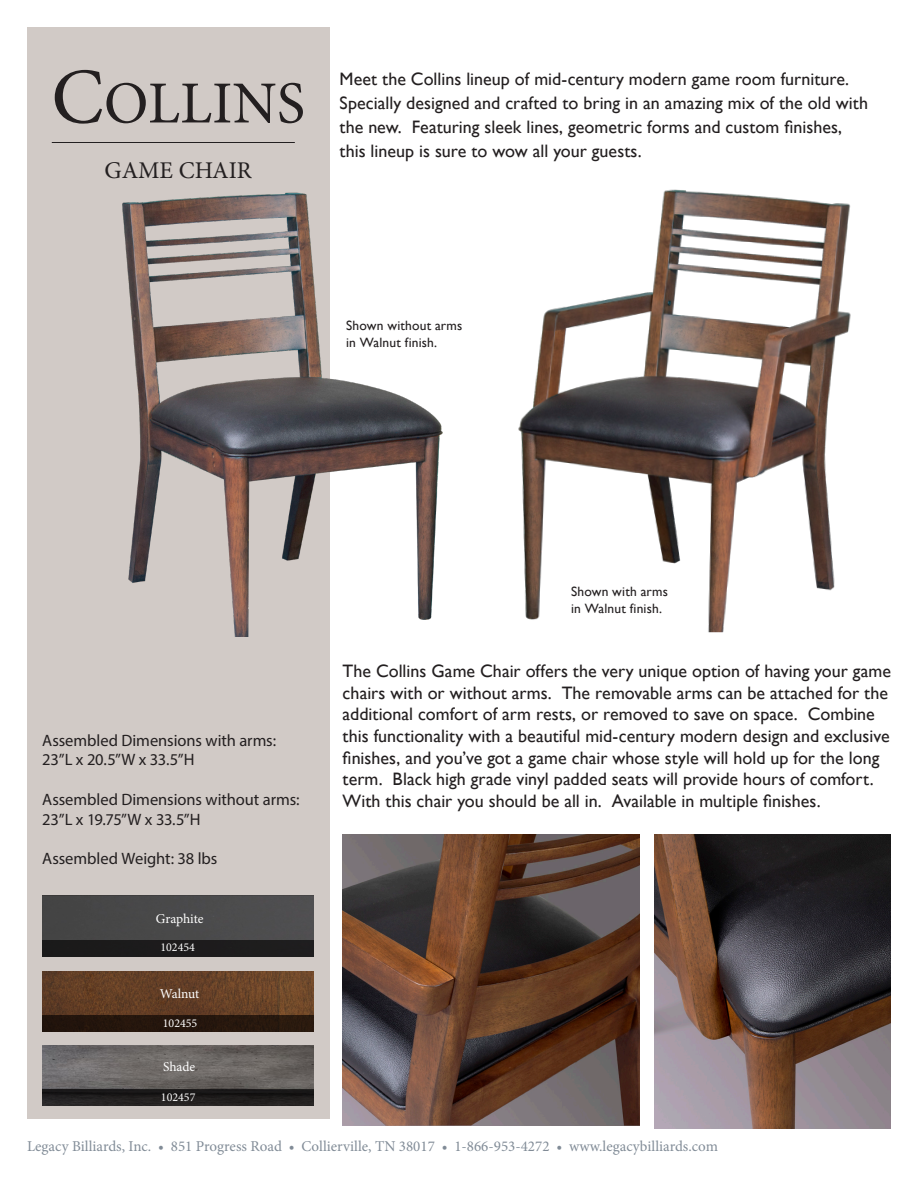
<style>
.page{position:relative;width:918px;height:1188px;background:#fff}
.page>*{position:absolute;margin:0;border:0;box-sizing:border-box;transform-origin:0 0}
.t1{font:59.7px "Minion Pro";color:#231f20}
.t2{font:24px "Minion Pro";color:#231f20}
.t3{font:18px/21.6px "Gill Sans";color:#231f20}
.t4{font:16.5px/19.8px "Myriad Pro";letter-spacing:-.005em;color:#231f20}
.t5{font:15px "Minion Pro";color:#344557}
.cut_lines_color{font:13.5px "Gill Sans";letter-spacing:.015em;color:#231f20}
.t6{font:13.5px "Minion Pro";letter-spacing:-.005em;color:#fff}
.t7{font:12px "Minion Pro";color:#fff}
.s1{font-size:79.05px}
</style>
<div class="page">
<div style="left:27px;top:27px;width:302px;height:1092px;background:#d1cac6"></div>
<img style="left:122px;top:169px;width:321px;height:468px">
<hr style="left:52px;top:142px;width:243px;height:1px;background:#231f20">
<div style="left:42px;top:940px;width:271px;height:16px;background:#231f20"></div>
<img style="left:42px;top:971px;width:271px;height:44px">
<div style="left:42px;top:1015px;width:271px;height:17px;background:#26160d"></div>
<img style="left:43px;top:1045px;width:271px;height:44px">
<div style="left:43px;top:1089px;width:271px;height:17px;background:#231f20"></div>
<img style="left:343px;top:835px;width:296px;height:290px">
<img style="left:654px;top:835px;width:237px;height:294px">
<img style="left:518px;top:189px;width:333px;height:443px">
<p class="t1" style="left:51px;top:63px;width:255px"><span class="s1">C</span>OLLINS</p>
<p class="t3" style="left:340px;top:67px;width:530px;line-height:24px">Meet the Collins lineup of mid-century modern game room furniture.<br>Specially designed and crafted to bring in an amazing mix of the old with the new. Featuring sleek lines, geometric forms and custom finishes, this lineup is sure to wow all your guests.</p>
<p class="t2" style="left:105px;top:155px;width:149px">GAME CHAIR</p>
<p class="cut_lines_color" style="left:346px;top:318px;width:118px">Shown without arms</p>
<p class="cut_lines_color" style="left:346px;top:334px;width:92px">in Walnut finish.</p>
<p class="t4" style="left:42px;top:730px;width:235px">Assembled Dimensions with arms:</p>
<p class="t4" style="left:42px;top:750px;width:154px">23”L x 20.5”W x 33.5”H</p>
<p class="t4" style="left:42px;top:789px;width:259px">Assembled Dimensions without arms:<br>23”L x 19.75”W x 33.5”H</p>
<p class="t4" style="left:42px;top:849px;width:177px">Assembled Weight: 38 lbs</p>
<p class="t6" style="left:156px;top:909px;width:49px">Graphite</p>
<p class="t7" style="left:160px;top:939px;width:36px">102454</p>
<p class="t6" style="left:160px;top:985px;width:41px">Walnut</p>
<p class="t7" style="left:163px;top:1015px;width:36px">102455</p>
<p class="t6" style="left:163px;top:1057px;width:34px">Shade</p>
<p class="t7" style="left:161px;top:1089px;width:36px">102457</p>
<p class="cut_lines_color" style="left:571px;top:584px;width:98px">Shown with arms</p>
<p class="cut_lines_color" style="left:571px;top:600px;width:92px">in Walnut finish.</p>
<p class="t3" style="left:343px;top:660px;width:550px">The Collins Game Chair offers the very unique option of having your game chairs with or without arms. The removable arms can be attached for the additional comfort of arm rests, or removed to save on space. Combine this functionality with a beautiful mid-century modern design and exclusive finishes, and you’ve got a game chair whose style will hold up for the long term. Black high grade vinyl padded seats will provide hours of comfort.<br>With this chair you should be all in. Available in multiple finishes.</p>
<p class="t5" style="left:27px;top:1136px;width:692px">Legacy Billiards, Inc. • 851 Progress Road • Collierville, TN 38017 • 1-866-953-4272 • www.legacybilliards.com</p>
</div>
